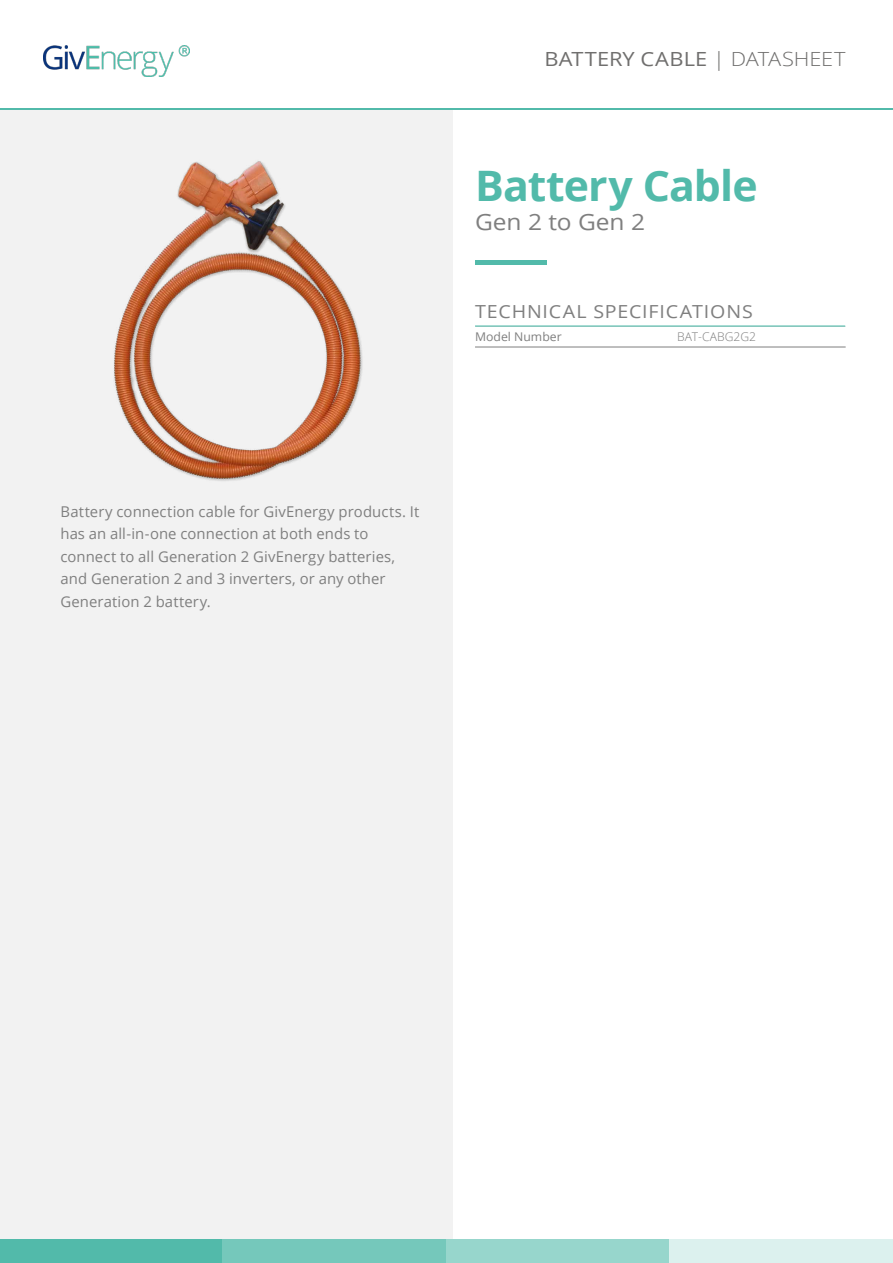
<style>
.page{position:relative;width:893px;height:1263px;background:#fff}
.page>*{position:absolute;margin:0;border:0;box-sizing:border-box;transform-origin:0 0}
.t1{font:700 42px "Open Sans";letter-spacing:-.02em;color:#52baaa}
.t2{font:22.5px "Open Sans";letter-spacing:-.005em;color:#7f7f7f;scale:1.09 1}
.t3{font:19.5px "Open Sans";letter-spacing:.01em;color:#706f6e;scale:1.12 1}
.t4{font:18px "Open Sans";letter-spacing:.045em;color:#7f7f7f;scale:1.09 1}
.t5{font:14.85px/22.5px "Open Sans";letter-spacing:.005em;color:#7f7f7f}
.t6{font:12px "Open Sans";color:#7f7f7f}
.t7{font:300 12px "Open Sans";color:#7f7f7f}
.s1{font-weight:300}
</style>
<div class="page">
<div style="left:0;top:110px;width:453px;height:1143px;background:#f2f2f2"></div>
<div style="left:0;top:1239px;width:223px;height:24px;background:#52baaa"></div>
<div style="left:223px;top:1239px;width:223px;height:24px;background:#75c8bb"></div>
<div style="left:446px;top:1239px;width:223px;height:24px;background:#97d6cc"></div>
<div style="left:669px;top:1239px;width:223px;height:24px;background:#dcf1ee"></div>
<hr style="left:475px;top:260px;width:72px;height:4px;background:#52baaa">
<hr style="left:1px;top:109px;width:892px;height:1px;background:#52baaa">
<hr style="left:475px;top:325px;width:370px;height:2px;background:#52baaa">
<hr style="left:475px;top:347px;width:371px;height:1px;background:#7f7f7f">
<img style="left:44px;top:45px;width:145px;height:32px">
<img style="left:114px;top:161px;width:249px;height:320px">
<h3 class="t3" style="left:544px;top:46px;width:270px">BATTERY CABLE <span class="s1">| DATASHEET</span></h3>
<h1 class="t1" style="left:475px;top:156px;width:284px">Battery Cable</h1>
<h2 class="t2" style="left:475px;top:207px;width:157px">Gen 2 to Gen 2</h2>
<p class="t4" style="left:475px;top:299px;width:256px">TECHNICAL SPECIFICATIONS</p>
<p class="t6" style="left:475px;top:328px;width:88px">Model Number</p>
<p class="t7" style="left:677px;top:328px;width:81px">BAT-CABG2G2</p>
<p class="t5" style="left:60px;top:499px;width:360px">Battery connection cable for GivEnergy products. It has an all-in-one connection at both ends to connect to all Generation 2 GivEnergy batteries, and Generation 2 and 3 inverters, or any other Generation 2 battery.</p>
</div>
